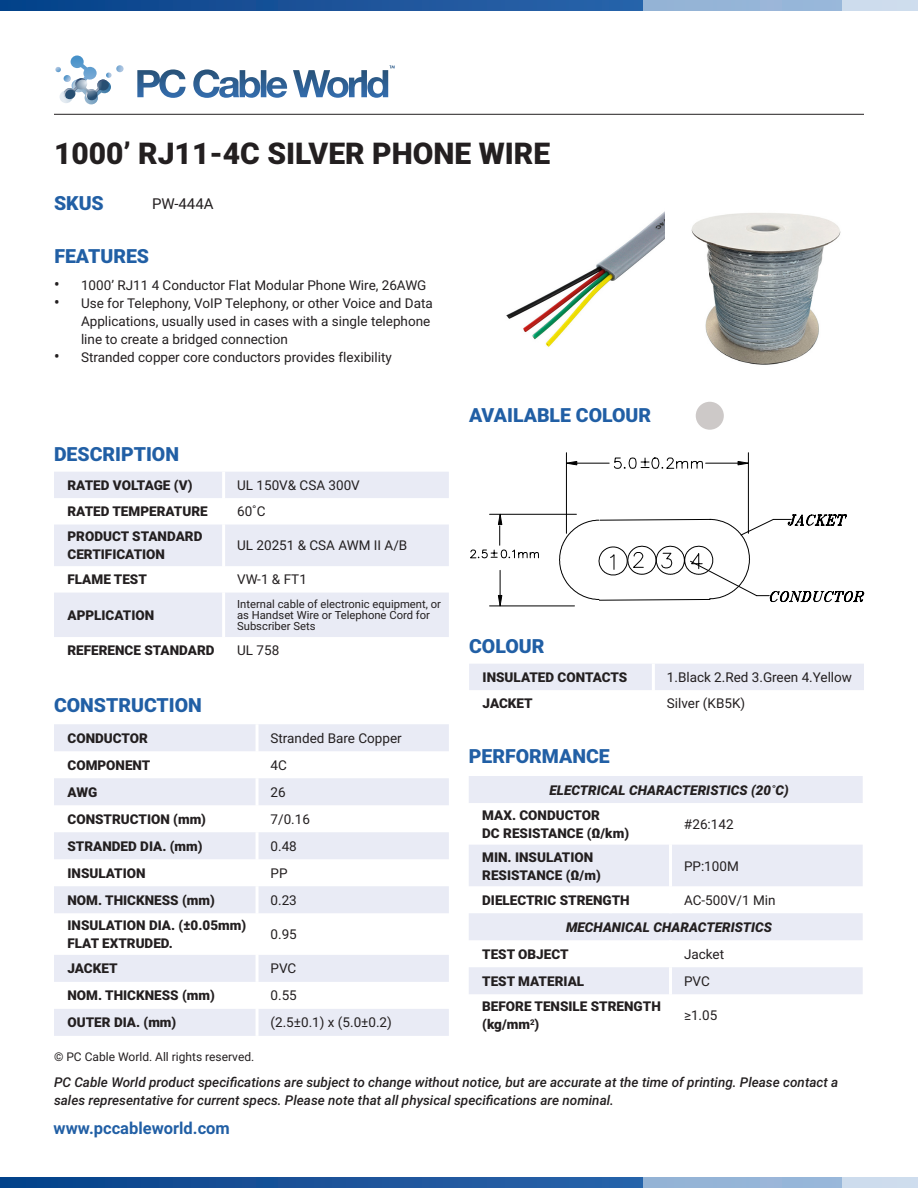
<style>
.page{position:relative;width:918px;height:1188px;background:#fff}
.page>*{position:absolute;margin:0;border:0;box-sizing:border-box;transform-origin:0 0}
.Product_Title{font:900 30px "Roboto";color:#231f20}
.Small_title{font:900 19.5px "Roboto";color:#215fa5}
.t1{font:700 16.5px "Roboto";color:#215fa5}
.SKU{font:15px "Roboto";color:#231f20}
.t2{font:13.5px/18px "Roboto";color:#231f20}
.t3{font:900 13.5px/18px "Roboto";color:#231f20}
.t4{font:italic 500 13.5px/18px "Roboto";color:#231f20}
.t5{font:italic 900 13.5px "Roboto";color:#231f20}
.t6{font:12px "Roboto";color:#231f20}
.t7{font:11.25px/11.2px "Roboto";color:#231f20}
.s1{font-size:16.5px}
</style>
<div class="page">
<svg style="left:0;top:0;width:644px;height:11px;background:#195299"></svg>
<svg style="left:55px;top:55px;width:69px;height:50px"></svg>
<svg style="left:137px;top:65px;width:258px;height:33px"></svg>
<div style="left:644px;top:0;width:274px;height:11px;background:#95b5d8"></div>
<div style="left:842px;top:0;width:76px;height:11px;background:#cddced"></div>
<svg style="left:0;top:1177px;width:643px;height:11px;background:#185299"></svg>
<div style="left:643px;top:1177px;width:275px;height:11px;background:#95b5d8"></div>
<div style="left:842px;top:1177px;width:76px;height:11px;background:#cddced"></div>
<hr style="left:54px;top:114px;width:810px;height:1px;background:#231f20">
<img style="left:506px;top:212px;width:158px;height:135px">
<img style="left:691px;top:213px;width:150px;height:152px">
<svg style="left:54px;top:472px;width:395px;height:165px;fill:#e9ebf5"></svg>
<hr style="left:222px;top:472px;width:3px;height:26px;background:#fff">
<hr style="left:222px;top:498px;width:3px;height:27px;background:#fff">
<hr style="left:222px;top:525px;width:3px;height:41px;background:#fff">
<hr style="left:222px;top:566px;width:3px;height:27px;background:#fff">
<hr style="left:222px;top:593px;width:3px;height:44px;background:#fff">
<svg style="left:54px;top:724px;width:395px;height:312px;fill:#ebedf6"></svg>
<hr style="left:256px;top:724px;width:3px;height:27px;background:#fff">
<hr style="left:256px;top:751px;width:3px;height:27px;background:#fff">
<hr style="left:256px;top:778px;width:3px;height:27px;background:#fff">
<hr style="left:256px;top:805px;width:3px;height:27px;background:#fff">
<hr style="left:256px;top:832px;width:3px;height:27px;background:#fff">
<hr style="left:256px;top:859px;width:3px;height:27px;background:#fff">
<hr style="left:256px;top:886px;width:3px;height:27px;background:#fff">
<hr style="left:256px;top:913px;width:3px;height:42px;background:#fff">
<hr style="left:256px;top:955px;width:3px;height:27px;background:#fff">
<hr style="left:256px;top:982px;width:3px;height:27px;background:#fff">
<hr style="left:256px;top:1009px;width:3px;height:27px;background:#fff">
<div style="left:696px;top:402px;width:28px;height:28px;background:#cdc9c8;border-radius:50%"></div>
<svg style="left:470px;top:452px;width:394px;height:155px"></svg>
<svg style="left:469px;top:776px;width:394px;height:218px;fill:#e9ebf5"></svg>
<hr style="left:669px;top:803px;width:3px;height:42px;background:#fff">
<hr style="left:669px;top:845px;width:3px;height:41px;background:#fff">
<hr style="left:669px;top:886px;width:3px;height:27px;background:#fff">
<hr style="left:669px;top:940px;width:3px;height:27px;background:#fff">
<hr style="left:669px;top:967px;width:3px;height:27px;background:#fff">
<div style="left:469px;top:664px;width:395px;height:26px;background:#e9ebf5"></div>
<hr style="left:652px;top:664px;width:3px;height:26px;background:#fff">
<p class="Product_Title" style="left:54px;top:132px;width:498px">1000’ RJ11-4C SILVER PHONE WIRE</p>
<p class="Small_title" style="left:54px;top:189px;width:51px">SKUS</p>
<p class="SKU" style="left:152px;top:193px;width:63px">PW-444A</p>
<p class="Small_title" style="left:54px;top:243px;width:96px">FEATURES</p>
<p class="t2" style="left:54px;top:275px;width:374px"><span class="s1">•</span> 1000’ RJ11 4 Conductor Flat Modular Phone Wire, 26AWG</p>
<p class="t2" style="left:81px;top:293px;width:353px;text-indent:-27px"><span class="s1">•</span> Use for Telephony, VoIP Telephony, or other Voice and Data<br>Applications, usually used in cases with a single telephone line to create a bridged connection</p>
<p class="t2" style="left:54px;top:347px;width:339px"><span class="s1">•</span> Stranded copper core conductors provides flexibility</p>
<p class="Small_title" style="left:54px;top:440px;width:127px">DESCRIPTION</p>
<p class="t3" style="left:68px;top:476px;width:127px">RATED VOLTAGE (V)</p>
<p class="t2" style="left:237px;top:476px;width:124px">UL 150V&amp; CSA 300V</p>
<p class="t3" style="left:68px;top:502px;width:142px">RATED TEMPERATURE</p>
<p class="t2" style="left:237px;top:502px;width:30px">60˚C</p>
<p class="t3" style="left:68px;top:527px;width:136px">PRODUCT STANDARD<br>CERTIFICATION</p>
<p class="t2" style="left:237px;top:536px;width:172px">UL 20251 &amp; CSA AWM II A/B</p>
<p class="t3" style="left:68px;top:570px;width:81px">FLAME TEST</p>
<p class="t2" style="left:237px;top:570px;width:71px">VW-1 &amp; FT1</p>
<p class="t3" style="left:68px;top:606px;width:88px">APPLICATION</p>
<p class="t7" style="left:237px;top:598px;width:205px">Internal cable of electronic equipment, or as Handset Wire or Telephone Cord for<br>Subscriber Sets</p>
<p class="t3" style="left:68px;top:641px;width:149px">REFERENCE STANDARD</p>
<p class="t2" style="left:237px;top:641px;width:44px">UL 758</p>
<p class="Small_title" style="left:54px;top:692px;width:149px">CONSTRUCTION</p>
<p class="t3" style="left:68px;top:729px;width:82px">CONDUCTOR</p>
<p class="t2" style="left:271px;top:729px;width:133px">Stranded Bare Copper</p>
<p class="t3" style="left:68px;top:756px;width:84px">COMPONENT</p>
<p class="t2" style="left:271px;top:756px;width:18px">4C</p>
<p class="t3" style="left:68px;top:783px;width:31px">AWG</p>
<p class="t2" style="left:271px;top:783px;width:17px">26</p>
<p class="t3" style="left:68px;top:810px;width:140px">CONSTRUCTION (mm)</p>
<p class="t2" style="left:271px;top:810px;width:41px">7/0.16</p>
<p class="t3" style="left:68px;top:837px;width:137px">STRANDED DIA. (mm)</p>
<p class="t2" style="left:271px;top:837px;width:28px">0.48</p>
<p class="t3" style="left:68px;top:864px;width:80px">INSULATION</p>
<p class="t2" style="left:271px;top:864px;width:19px">PP</p>
<p class="t3" style="left:68px;top:891px;width:149px">NOM. THICKNESS (mm)</p>
<p class="t2" style="left:271px;top:891px;width:28px">0.23</p>
<p class="t3" style="left:68px;top:916px;width:180px">INSULATION DIA. (±0.05mm)<br>FLAT EXTRUDED.</p>
<p class="t2" style="left:271px;top:925px;width:28px">0.95</p>
<p class="t3" style="left:68px;top:959px;width:52px">JACKET</p>
<p class="t2" style="left:271px;top:959px;width:27px">PVC</p>
<p class="t3" style="left:68px;top:986px;width:149px">NOM. THICKNESS (mm)</p>
<p class="t2" style="left:271px;top:986px;width:28px">0.55</p>
<p class="t3" style="left:68px;top:1013px;width:110px">OUTER DIA. (mm)</p>
<p class="t2" style="left:271px;top:1013px;width:123px">(2.5±0.1) x (5.0±0.2)</p>
<p class="t6" style="left:54px;top:1048px;width:202px">© PC Cable World. All rights reserved.</p>
<p class="Small_title" style="left:469px;top:402px;width:184px">AVAILABLE COLOUR</p>
<p class="Small_title" style="left:469px;top:632px;width:77px">COLOUR</p>
<p class="t3" style="left:483px;top:668px;width:146px">INSULATED CONTACTS</p>
<p class="t2" style="left:667px;top:668px;width:187px">1.Black 2.Red 3.Green 4.Yellow</p>
<p class="t3" style="left:483px;top:694px;width:52px">JACKET</p>
<p class="t2" style="left:667px;top:694px;width:80px">Silver (KB5K)</p>
<p class="Small_title" style="left:469px;top:743px;width:143px">PERFORMANCE</p>
<p class="t5" style="left:550px;top:780px;width:241px">ELECTRICAL CHARACTERISTICS (20˚C)</p>
<p class="t3" style="left:482px;top:806px;width:148px">MAX. CONDUCTOR<br>DC RESISTANCE (Ω/km)</p>
<p class="t2" style="left:684px;top:815px;width:51px">#26:142</p>
<p class="t3" style="left:482px;top:847px;width:120px">MIN. INSULATION<br>RESISTANCE (Ω/m)</p>
<p class="t2" style="left:684px;top:856px;width:56px">PP:100M</p>
<p class="t3" style="left:482px;top:891px;width:149px">DIELECTRIC STRENGTH</p>
<p class="t2" style="left:684px;top:891px;width:93px">AC-500V/1 Min</p>
<p class="t5" style="left:566px;top:918px;width:208px">MECHANICAL CHARACTERISTICS</p>
<p class="t3" style="left:482px;top:945px;width:88px">TEST OBJECT</p>
<p class="t2" style="left:684px;top:945px;width:42px">Jacket</p>
<p class="t3" style="left:482px;top:972px;width:103px">TEST MATERIAL</p>
<p class="t2" style="left:684px;top:972px;width:27px">PVC</p>
<p class="t3" style="left:482px;top:997px;width:180px">BEFORE TENSILE STRENGTH (kg/mm<sup>2</sup>)</p>
<p class="t2" style="left:684px;top:1006px;width:35px">≥1.05</p>
<p class="t4" style="left:54px;top:1073px;width:786px">PC Cable World product specifications are subject to change without notice, but are accurate at the time of printing. Please contact a sales representative for current specs. Please note that all physical specifications are nominal.</p>
<p class="t1" style="left:54px;top:1117px;width:178px">www.pccableworld.com</p>
</div>
